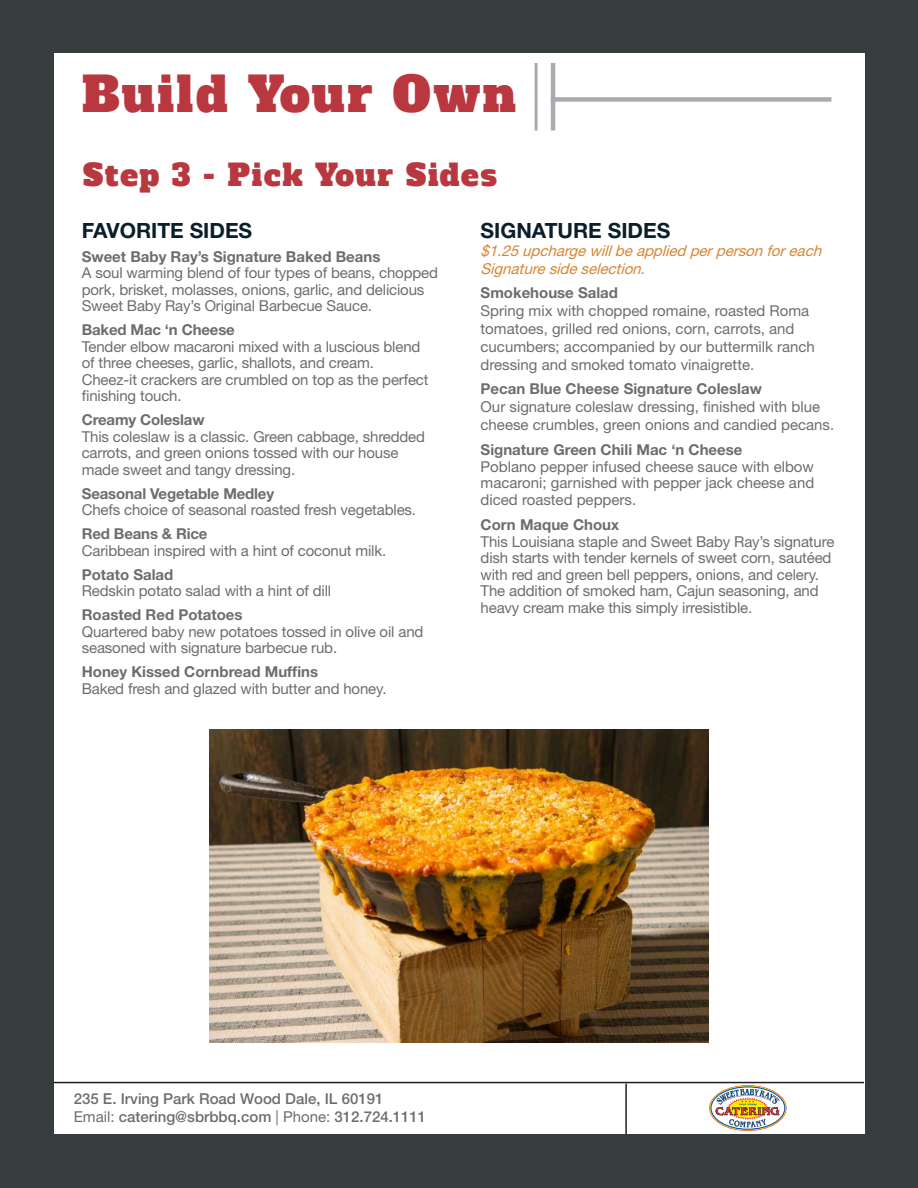
<style>
.page{position:relative;width:918px;height:1188px;background:#373c3f}
.page>*{position:absolute;margin:0;border:0;box-sizing:border-box;transform-origin:0 0}
.t1{font:48px "Alfa Slab One";letter-spacing:.06em;color:#b9383f}
.t2{font:30px "Alfa Slab One";letter-spacing:.06em;color:#b9383f}
.t3{font:700 21px "Helvetica Neue LT Std";color:#0b1f2b}
.t4{font:15px/16.5px "Helvetica Neue LT Std";letter-spacing:-.01em;color:#6c6d70}
.t5{font:700 15px "Helvetica Neue LT Std";color:#6c6d70}
.t6{font:500 15px/18px "Helvetica Neue LT Std";color:#6c6d70}
.t7{font:italic 15px/18px "Helvetica Neue LT Std";color:#d98532}
.s1{font-weight:400}
</style>
<div class="page">
<div style="left:54px;top:53px;width:811px;height:1081px;background:#fff"></div>
<hr style="left:625px;top:1084px;width:2px;height:50px;background:#231f20">
<img style="left:709px;top:1085px;width:78px;height:46px">
<hr style="left:54px;top:1082px;width:810px;height:1px;background:#231f20">
<div style="left:551px;top:97px;width:280px;height:5px;background:#a9aaaf"></div>
<hr style="left:551px;top:63px;width:4px;height:67px;background:#a9aaaf">
<hr style="left:535px;top:63px;width:3px;height:67px;background:#a9aaaf">
<img style="left:210px;top:729px;width:498px;height:313px">
<p class="t1" style="left:82px;top:62px;width:436px">Build Your Own</p>
<p class="t2" style="left:83px;top:155px;width:415px">Step 3 - Pick Your Sides</p>
<p class="t3" style="left:82px;top:217px;width:172px">FAVORITE SIDES</p>
<p class="t5" style="left:82px;top:247px;width:300px">Sweet Baby Ray’s Signature Baked Beans</p>
<p class="t4" style="left:82px;top:265px;width:358px">A soul warming blend of four types of beans, chopped</p>
<p class="t4" style="left:82px;top:281px;width:344px">pork, brisket, molasses, onions, garlic, and delicious</p>
<p class="t4" style="left:82px;top:298px;width:292px">Sweet Baby Ray’s Original Barbecue Sauce.</p>
<p class="t5" style="left:82px;top:321px;width:155px">Baked Mac ‘n Cheese</p>
<p class="t4" style="left:82px;top:338px;width:340px">Tender elbow macaroni mixed with a luscious blend</p>
<p class="t4" style="left:82px;top:355px;width:294px">of three cheeses, garlic, shallots, and cream.</p>
<p class="t4" style="left:82px;top:371px;width:348px">Cheez-it crackers are crumbled on top as the perfect</p>
<p class="t4" style="left:82px;top:388px;width:101px">finishing touch.</p>
<p class="t5" style="left:82px;top:411px;width:124px">Creamy Coleslaw</p>
<p class="t4" style="left:82px;top:428px;width:345px">This coleslaw is a classic. Green cabbage, shredded</p>
<p class="t4" style="left:82px;top:445px;width:318px">carrots, and green onions tossed with our house</p>
<p class="t4" style="left:82px;top:461px;width:215px">made sweet and tangy dressing.</p>
<p class="t5" style="left:82px;top:484px;width:194px">Seasonal Vegetable Medley</p>
<p class="t4" style="left:82px;top:502px;width:336px">Chefs choice of seasonal roasted fresh vegetables.</p>
<p class="t5" style="left:82px;top:525px;width:127px">Red Beans &amp; Rice</p>
<p class="t4" style="left:82px;top:542px;width:306px">Caribbean inspired with a hint of coconut milk.</p>
<p class="t5" style="left:82px;top:565px;width:93px">Potato Salad</p>
<p class="t4" style="left:82px;top:583px;width:251px">Redskin potato salad with a hint of dill</p>
<p class="t5" style="left:82px;top:606px;width:162px">Roasted Red Potatoes</p>
<p class="t4" style="left:82px;top:623px;width:343px">Quartered baby new potatoes tossed in olive oil and seasoned with signature barbecue rub.</p>
<p class="t5" style="left:82px;top:663px;width:238px">Honey Kissed Cornbread Muffins</p>
<p class="t4" style="left:82px;top:680px;width:306px">Baked fresh and glazed with butter and honey.</p>
<p class="t3" style="left:481px;top:217px;width:191px">SIGNATURE SIDES</p>
<p class="t7" style="left:481px;top:241px;width:347px">$1.25upchargewillbeapplied perpersonforeach<br>Signaturesideselection.</p>
<p class="t5" style="left:481px;top:283px;width:139px">Smokehouse Salad</p>
<p class="t4" style="left:481px;top:301px;width:336px;line-height:18px">Spring mix with chopped romaine, roasted Roma tomatoes, grilled red onions, corn, carrots, and cucumbers; accompanied by our buttermilk ranch dressing and smoked tomato vinaigrette.</p>
<p class="t5" style="left:481px;top:379px;width:283px">Pecan Blue Cheese Signature Coleslaw</p>
<p class="t4" style="left:481px;top:397px;width:355px;line-height:18px">Our signature coleslaw dressing, finished with blue cheese crumbles, green onions and candied pecans.</p>
<p class="t5" style="left:481px;top:441px;width:263px">Signature Green Chili Mac ‘n Cheese</p>
<p class="t4" style="left:481px;top:458px;width:335px;text-align:justify">Poblano pepper infused cheese sauce with elbow macaroni; garnished with pepper jack cheese and diced roasted peppers.</p>
<p class="t5" style="left:481px;top:516px;width:140px">Corn Maque Choux</p>
<p class="t4" style="left:481px;top:533px;width:355px">This Louisiana staple and Sweet Baby Ray’s signature dish starts with tender kernels of sweet corn, sautéed with red and green bell peppers, onions, and celery.<br>The addition of smoked ham, Cajun seasoning, and heavy cream make this simply irresistible.</p>
<p class="t6" style="left:74px;top:1089px;width:354px">235 E. Irving Park Road Wood Dale, IL 60191<br><span class="s1">Email:</span> catering@sbrbbq.com <span class="s1">| Phone:</span> 312.724.1111</p>
</div>
